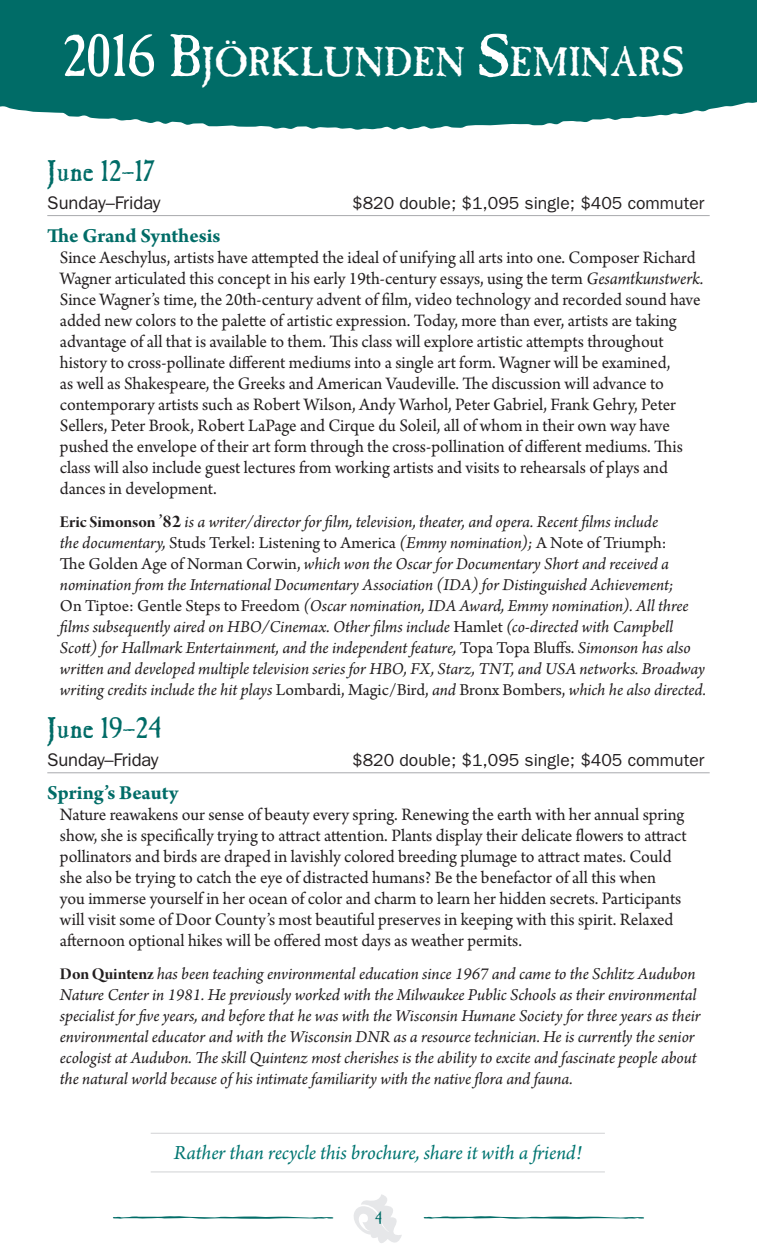
<style>
.page{position:relative;width:757px;height:1260px;background:#fff}
.page>*{position:absolute;margin:0;border:0;box-sizing:border-box;transform-origin:0 0}
.t1{font:41.65px "Caslon Antique";color:#fff}
.t2{font:29.75px "Caslon Antique";color:#006c67}
.t3{font:italic 21px "Arno Pro";letter-spacing:-.005em;color:#007571}
.t4{font:700 21px "Arno Pro";color:#006c67}
.t5{font:18.38px/21px "Arno Pro";color:#231f20}
.t6{font:18.38px "Franklin Gothic";letter-spacing:-.01em;color:#231f20}
.t7{font:italic 17.5px/21px "Arno Pro";letter-spacing:-.005em;color:#231f20}
.t8{font:17.5px "Franklin Gothic";color:#231f20}
.t9{font:17.5px "Caslon Antique";color:#006c67;scale:.9 1}
.s1{font-size:59.5px}
.s2{font-style:italic}
.s3{font-family:"Arno Pro Bold Display";font-style:normal}
.s4{font-family:"Arno Pro Bold Display";font-style:normal;font-size:19.25px}
.s5{font-style:normal}
</style>
<div class="page">
<svg style="left:354px;top:1194px;width:47px;height:49px"></svg>
<svg style="left:0;top:0;width:756px;height:130px;background:#117671"></svg>
<svg style="left:112px;top:1216px;width:221px;height:3px"></svg>
<svg style="left:423px;top:1216px;width:220px;height:3px"></svg>
<hr style="left:47px;top:215px;width:662px;height:1px;background:#a8a9ad">
<hr style="left:47px;top:772px;width:662px;height:1px;background:#a8a9ad">
<hr style="left:151px;top:1133px;width:453px;height:1px;background:#d1d2d4">
<hr style="left:151px;top:1171px;width:453px;height:1px;background:#d1d2d4">
<h1 class="t1" style="left:63px;top:38px;width:622px"><span class="s1">2016 B</span>JÖRKLUNDEN <span class="s1">S</span>EMINARS</h1>
<h2 class="t2" style="left:47px;top:153px;width:109px">June 12–17</h2>
<p class="t6" style="left:47px;top:192px;width:115px">Sunday–Friday</p>
<p class="t8" style="left:352px;top:193px;width:353px">$820 double; $1,095 single; $405 commuter</p>
<p class="t4" style="left:47px;top:223px;width:175px">The Grand Synthesis</p>
<p class="t5" style="left:60px;top:248px;width:644px">Since Aeschylus, artists have attempted the ideal of unifying all arts into one. Composer Richard Wagner articulated this concept in his early 19th-century essays, using the term <span class="s2">Gesamtkunstwerk.<br></span>Since Wagner’s time, the 20th-century advent of film, video technology and recorded sound have added new colors to the palette of artistic expression. Today, more than ever, artists are taking advantage of all that is available to them. This class will explore artistic attempts throughout history to cross-pollinate different mediums into a single art form. Wagner will be examined,<br>as well as Shakespeare, the Greeks and American Vaudeville. The discussion will advance to contemporary artists such as Robert Wilson, Andy Warhol, Peter Gabriel, Frank Gehry, Peter Sellers, Peter Brook, Robert LaPage and Cirque du Soleil, all of whom in their own way have pushed the envelope of their art form through the cross-pollination of different mediums. This class will also include guest lectures from working artists and visits to rehearsals of plays and dances in development.</p>
<p class="t7" style="left:60px;top:512px;width:647px"><span class="s3">Eric Simonson</span> <span class="s4">’82</span> is a writer/director for film, television, theater, and opera. Recent films include<br>the documentary, <span class="s5">Studs Terkel: Listening to America</span> (Emmy nomination); <span class="s5">A Note of Triumph:<br>The Golden Age of Norman Corwin,</span> which won the Oscar for Documentary Short and received a nomination from the International Documentary Association (IDA) for Distinguished Achievement;<br><span class="s5">On Tiptoe: Gentle Steps to Freedom</span> (Oscar nomination, IDA Award, Emmy nomination). All three films subsequently aired on HBO/Cinemax. Other films include <span class="s5">Hamlet</span> (co-directed with Campbell Scott) for Hallmark Entertainment, and the independent feature, <span class="s5">Topa Topa Bluffs.</span> Simonson has also written and developed multiple television series for HBO, FX, Starz, TNT, and USA networks. Broadway writing credits include the hit plays <span class="s5">Lombardi, Magic/Bird,</span> and <span class="s5">Bronx Bombers,</span> which he also directed.</p>
<h2 class="t2" style="left:47px;top:710px;width:115px">June 19–24</h2>
<p class="t6" style="left:47px;top:749px;width:112px">Sunday–Friday</p>
<p class="t8" style="left:352px;top:750px;width:353px">$820 double; $1,095 single; $405 commuter</p>
<p class="t4" style="left:47px;top:780px;width:132px">Spring’s Beauty</p>
<p class="t5" style="left:60px;top:805px;width:627px">Nature reawakens our sense of beauty every spring. Renewing the earth with her annual spring show, she is specifically trying to attract attention. Plants display their delicate flowers to attract pollinators and birds are draped in lavishly colored breeding plumage to attract mates. Could she also be trying to catch the eye of distracted humans? Be the benefactor of all this when<br>you immerse yourself in her ocean of color and charm to learn her hidden secrets. Participants will visit some of Door County’s most beautiful preserves in keeping with this spirit. Relaxed afternoon optional hikes will be offered most days as weather permits.</p>
<p class="t7" style="left:60px;top:965px;width:641px"><span class="s3">Don Quintenz</span> has been teaching environmental education since 1967 and came to the Schlitz Audubon Nature Center in 1981. He previously worked with the Milwaukee Public Schools as their environmental specialist for five years, and before that he was with the Wisconsin Humane Society for three years as their environmental educator and with the Wisconsin DNR as a resource technician. He is currently the senior ecologist at Audubon. The skill Quintenz most cherishes is the ability to excite and fascinate people about the natural world because of his intimate familiarity with the native flora and fauna.</p>
<p class="t3" style="left:174px;top:1141px;width:409px">Rather than recycle this brochure, share it with a friend!</p>
<p class="t9" style="left:374px;top:1208px;width:9px">4</p>
</div>
